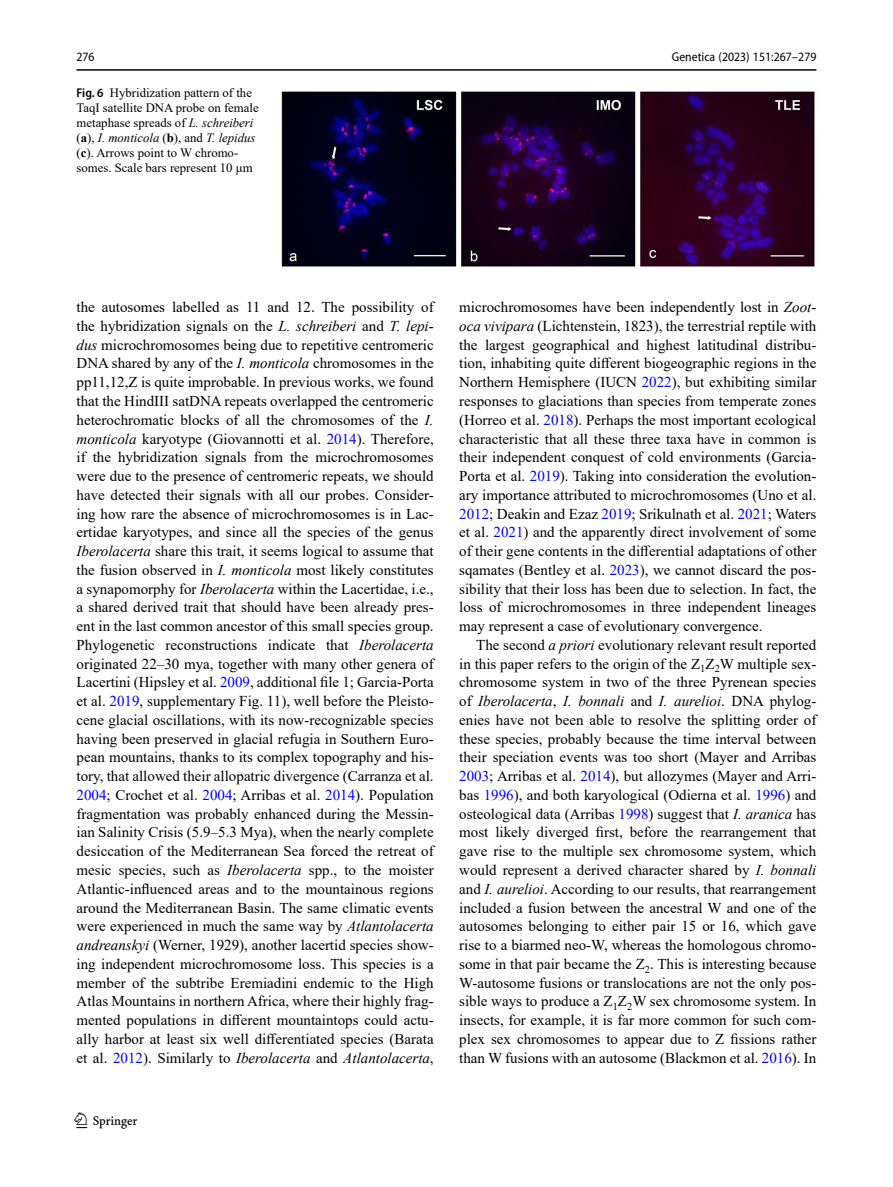
<style>
.page{position:relative;width:893px;height:1187px;background:#fff}
.page>*{position:absolute;margin:0;border:0;box-sizing:border-box;transform-origin:0 0}
.t1{font:22.5px "Springnew";color:#000}
.Body_Text{font:15px/18.8px "Times New Roman";color:#000;text-align:justify}
.Body_Text_Indent{font:15px/18.8px "Times New Roman";color:#000;text-align:justify}
.Figure_Caption_Side{font:12.75px/15px "Times New Roman";color:#000}
.t2{font:semi-condensed 12.75px "Myriad Pro";color:#000}
.s1{font-family:"Myriad Pro";font-weight:600;font-stretch:semi-condensed}
.s2{font-style:italic}
.s3{font-weight:700}
.s4{color:#00f}
</style>
<div class="page">
<hr style="left:77px;top:69px;width:739px;height:2px;background:#000">
<img style="left:281px;top:91px;width:534px;height:176px">
<p class="t2" style="left:77px;top:49px;width:20px">276</p>
<p class="Figure_Caption_Side" style="left:77px;top:84px;width:184px"><span class="s1">Fig. 6</span> Hybridization pattern of the TaqI satellite DNA probe on female metaphase spreads of <span class="s2">L. schreiberi </span>(<span class="s3">a</span>), <span class="s2">I. monticola</span> (<span class="s3">b</span>), and <span class="s2">T. lepidus </span>(<span class="s3">c</span>). Arrows point to W chromo&shy;somes. Scale bars represent 10 μm</p>
<p class="t2" style="left:672px;top:49px;width:146px">Genetica (2023) 151:267–279</p>
<p class="Body_Text" style="left:77px;top:297px;width:359px">the autosomes labelled as 11 and 12. The possibility of the hybridization signals on the <span class="s2">L. schreiberi</span> and <span class="s2">T. lepi&shy;dus</span> microchromosomes being due to repetitive centromeric DNA shared by any of the <span class="s2">I. monticola</span> chromosomes in the pp11,12,Z is quite improbable. In previous works, we found that the HindIII satDNA repeats overlapped the centromeric heterochromatic blocks of all the chromosomes of the <span class="s2">I. monticola</span> karyotype (Giovannotti et al. <span class="s4">2014</span>). Therefore, if the hybridization signals from the microchromosomes were due to the presence of centromeric repeats, we should have detected their signals with all our probes. Consider&shy;ing how rare the absence of microchromosomes is in Lac&shy;ertidae karyotypes, and since all the species of the genus <span class="s2">Iberolacerta</span> share this trait, it seems logical to assume that the fusion observed in <span class="s2">I. monticola</span> most likely constitutes a synapomorphy for <span class="s2">Iberolacerta</span> within the Lacertidae, i.e., a shared derived trait that should have been already pres&shy;ent in the last common ancestor of this small species group.<br>Phylogenetic reconstructions indicate that <span class="s2">Iberolacerta </span>originated 22–30 mya, together with many other genera of Lacertini (Hipsley et al. <span class="s4">2009</span>, additional file 1; Garcia-Porta et al. <span class="s4">2019</span>, supplementary Fig. 11), well before the Pleisto&shy;cene glacial oscillations, with its now-recognizable species having been preserved in glacial refugia in Southern Euro&shy;pean mountains, thanks to its complex topography and his&shy;tory, that allowed their allopatric divergence (Carranza et al.<br><span class="s4">2004</span>; Crochet et al. <span class="s4">2004</span>; Arribas et al. <span class="s4">2014</span>). Population fragmentation was probably enhanced during the Messin&shy;ian Salinity Crisis (5.9–5.3 Mya), when the nearly complete desiccation of the Mediterranean Sea forced the retreat of mesic species, such as <span class="s2">Iberolacerta</span> spp., to the moister Atlantic-influenced areas and to the mountainous regions around the Mediterranean Basin. The same climatic events were experienced in much the same way by <span class="s2">Atlantolacerta andreanskyi</span> (Werner, 1929), another lacertid species show&shy;ing independent microchromosome loss. This species is a member of the subtribe Eremiadini endemic to the High Atlas Mountains in northern Africa, where their highly frag&shy;mented populations in different mountaintops could actu&shy;ally harbor at least six well differentiated species (Barata et al. <span class="s4">2012</span>). Similarly to <span class="s2">Iberolacerta</span> and <span class="s2">Atlantolacerta</span>,</p>
<h1 class="t1" style="left:77px;top:1107px;width:63px">1 3</h1>
<p class="Body_Text" style="left:459px;top:297px;width:359px">microchromosomes have been independently lost in <span class="s2">Zoot&shy;oca vivipara</span> (Lichtenstein, 1823), the terrestrial reptile with the largest geographical and highest latitudinal distribu&shy;tion, inhabiting quite different biogeographic regions in the Northern Hemisphere (IUCN <span class="s4">2022</span>), but exhibiting similar responses to glaciations than species from temperate zones (Horreo et al. <span class="s4">2018</span>). Perhaps the most important ecological characteristic that all these three taxa have in common is their independent conquest of cold environments (Garcia-Porta et al. <span class="s4">2019</span>). Taking into consideration the evolution&shy;ary importance attributed to microchromosomes (Uno et al.<br><span class="s4">2012</span>; Deakin and Ezaz <span class="s4">2019</span>; Srikulnath et al. <span class="s4">2021</span>; Waters et al. <span class="s4">2021</span>) and the apparently direct involvement of some of their gene contents in the differential adaptations of other sqamates (Bentley et al. <span class="s4">2023</span>), we cannot discard the pos&shy;sibility that their loss has been due to selection. In fact, the loss of microchromosomes in three independent lineages may represent a case of evolutionary convergence.</p>
<p class="Body_Text_Indent" style="left:459px;top:635px;width:359px;text-indent:17px">The second <span class="s2">a priori</span> evolutionary relevant result reported in this paper refers to the origin of the Z<sub>1</sub>Z<sub>2</sub>W multiple sex&shy;chromosome system in two of the three Pyrenean species of <span class="s2">Iberolacerta</span>, <span class="s2">I. bonnali</span> and <span class="s2">I. aurelioi</span>. DNA phylog&shy;enies have not been able to resolve the splitting order of these species, probably because the time interval between their speciation events was too short (Mayer and Arribas <span class="s4">2003</span>; Arribas et al. <span class="s4">2014</span>), but allozymes (Mayer and Arri&shy;bas <span class="s4">1996</span>), and both karyological (Odierna et al. <span class="s4">1996</span>) and osteological data (Arribas <span class="s4">1998</span>) suggest that <span class="s2">I. aranica</span> has most likely diverged first, before the rearrangement that gave rise to the multiple sex chromosome system, which would represent a derived character shared by <span class="s2">I. bonnali </span>and <span class="s2">I. aurelioi</span>. According to our results, that rearrangement included a fusion between the ancestral W and one of the autosomes belonging to either pair 15 or 16, which gave rise to a biarmed neo-W, whereas the homologous chromo&shy;some in that pair became the Z<sub>2</sub>. This is interesting because W-autosome fusions or translocations are not the only pos&shy;sible ways to produce a Z<sub>1</sub>Z<sub>2</sub>W sex chromosome system. In insects, for example, it is far more common for such com&shy;plex sex chromosomes to appear due to Z fissions rather than W fusions with an autosome (Blackmon et al. <span class="s4">2016</span>). In</p>
</div>
